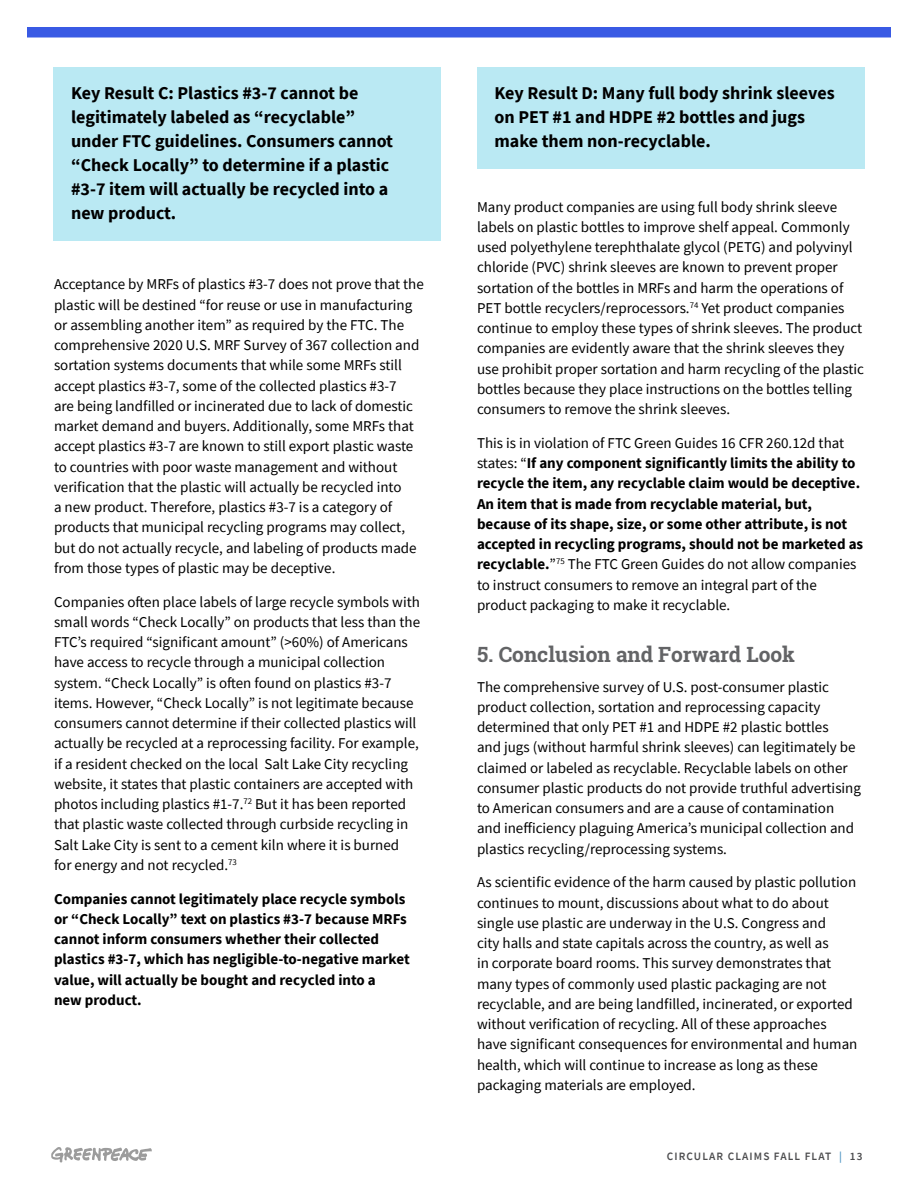
<style>
.page{position:relative;width:918px;height:1188px;background:#fff}
.page>*{position:absolute;margin:0;border:0;box-sizing:border-box;transform-origin:0 0}
.H2_-_Main{font:700 21px "Roboto Slab";color:#636466}
.Box_Text{font:700 18px/24px "Source Sans Pro";color:#000}
.Body_-_Main{font:15px/20.2px "Source Sans Pro";color:#000}
.Body_-_Main-2{font:700 15px/20.2px "Source Sans Pro";color:#000}
.t1{font:600 11.25px "Source Sans Pro";letter-spacing:.1em;color:#4d4d4f}
.s1{font-weight:400}
.s2{color:#4f96c3}
</style>
<div class="page">
<div style="left:27px;top:27px;width:864px;height:11px;background:#395ae4"></div>
<svg style="left:51px;top:1147px;width:101px;height:16px"></svg>
<div style="left:53px;top:68px;width:388px;height:174px;background:#bae9f3"></div>
<div style="left:477px;top:68px;width:387px;height:102px;background:#bae9f3"></div>
<p class="Box_Text" style="left:71px;top:81px;width:324px">Key Result C: Plastics #3-7 cannot be legitimately labeled as “recyclable” under FTC guidelines. Consumers cannot “Check Locally” to determine if a plastic #3-7 item will actually be recycled into a new product.</p>
<p class="Body_-_Main" style="left:54px;top:274px;width:371px">Acceptance by MRFs of plastics #3-7 does not prove that the plastic will be destined “for reuse or use in manufacturing or assembling another item” as required by the FTC. The comprehensive 2020 U.S. MRF Survey of 367 collection and sortation systems documents that while some MRFs still accept plastics #3-7, some of the collected plastics #3-7<br>are being landfilled or incinerated due to lack of domestic market demand and buyers. Additionally, some MRFs that accept plastics #3-7 are known to still export plastic waste to countries with poor waste management and without verification that the plastic will actually be recycled into<br>a new product. Therefore, plastics #3-7 is a category of products that municipal recycling programs may collect, but do not actually recycle, and labeling of products made from those types of plastic may be deceptive.</p>
<p class="Body_-_Main" style="left:54px;top:591px;width:368px">Companies often place labels of large recycle symbols with small words “Check Locally” on products that less than the FTC’s required “significant amount” (&gt;60%) of Americans have access to recycle through a municipal collection system. “Check Locally” is often found on plastics #3-7 items. However, “Check Locally” is not legitimate because consumers cannot determine if their collected plastics will actually be recycled at a reprocessing facility. For example, if a resident checked on the local Salt Lake City recycling website, it states that plastic containers are accepted with photos including plastics #1-7.<sup>72</sup> But it has been reported that plastic waste collected through curbside recycling in Salt Lake City is sent to a cement kiln where it is burned for energy and not recycled.<sup>73</sup></p>
<p class="Body_-_Main-2" style="left:54px;top:888px;width:357px">Companies cannot legitimately place recycle symbols or “Check Locally” text on plastics #3-7 because MRFs cannot inform consumers whether their collected plastics #3-7, which has negligible-to-negative market value, will actually be bought and recycled into a<br>new product.</p>
<p class="Box_Text" style="left:495px;top:81px;width:342px">Key Result D: Many full body shrink sleeves on PET #1 and HDPE #2 bottles and jugs make them non-recyclable.</p>
<p class="Body_-_Main" style="left:477px;top:196px;width:389px">Many product companies are using full body shrink sleeve labels on plastic bottles to improve shelf appeal. Commonly used polyethylene terephthalate glycol (PETG) and polyvinyl chloride (PVC) shrink sleeves are known to prevent proper sortation of the bottles in MRFs and harm the operations of PET bottle recyclers/reprocessors.<sup>74</sup> Yet product companies continue to employ these types of shrink sleeves. The product companies are evidently aware that the shrink sleeves they use prohibit proper sortation and harm recycling of the plastic bottles because they place instructions on the bottles telling consumers to remove the shrink sleeves.</p>
<p class="Body_-_Main-2" style="left:477px;top:432px;width:388px"><span class="s1">This is in violation of FTC Green Guides 16 CFR 260.12d that states: “</span>If any component significantly limits the ability to recycle the item, any recyclable claim would be deceptive.<br>An item that is made from recyclable material, but, because of its shape, size, or some other attribute, is not accepted in recycling programs, should not be marketed as recyclable.<span class="s1">”</span><sup>75</sup> <span class="s1">The FTC Green Guides do not allow companies to instruct consumers to remove an integral part of the product packaging to make it recyclable.</span></p>
<p class="H2_-_Main" style="left:477px;top:640px;width:319px">5. Conclusion and Forward Look</p>
<p class="Body_-_Main" style="left:477px;top:676px;width:386px">The comprehensive survey of U.S. post-consumer plastic product collection, sortation and reprocessing capacity determined that only PET #1 and HDPE #2 plastic bottles<br>and jugs (without harmful shrink sleeves) can legitimately be claimed or labeled as recyclable. Recyclable labels on other consumer plastic products do not provide truthful advertising to American consumers and are a cause of contamination and inefficiency plaguing America’s municipal collection and plastics recycling/reprocessing systems.</p>
<p class="Body_-_Main" style="left:477px;top:872px;width:382px">As scientific evidence of the harm caused by plastic pollution continues to mount, discussions about what to do about single use plastic are underway in the U.S. Congress and<br>city halls and state capitals across the country, as well as<br>in corporate board rooms. This survey demonstrates that many types of commonly used plastic packaging are not recyclable, and are being landfilled, incinerated, or exported without verification of recycling. All of these approaches have significant consequences for environmental and human health, which will continue to increase as long as these packaging materials are employed.</p>
<p class="t1" style="left:667px;top:1149px;width:197px">CIRCULAR CLAIMS FALL FLAT <span class="s2">|</span> 13</p>
</div>
